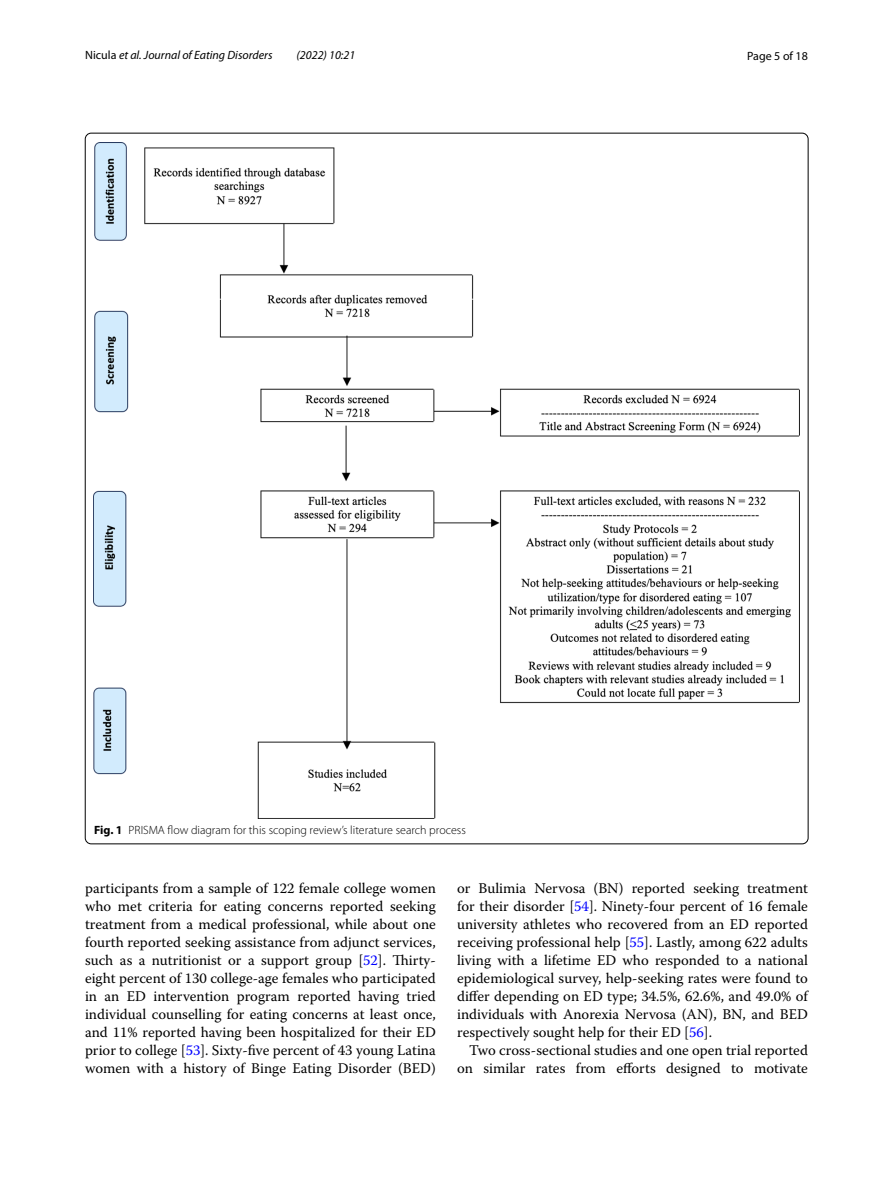
<style>
.page{position:relative;width:893px;height:1187px;background:#fff}
.page>*{position:absolute;margin:0;border:0;box-sizing:border-box;transform-origin:0 0}
.t1{font:14.7px/18px "Warnock Pro";color:#000;text-align:justify}
.t2{font:300 12px "Myriad Pro";color:#000}
.t3{font:italic 12px "Myriad Pro";color:#000}
.t4{font:12px "Myriad Pro";color:#000}
.s1{font-style:normal}
.s2{font-weight:700}
.s3{color:#00f}
</style>
<div class="page">
<img style="left:94px;top:142px;width:706px;height:676px">
<p class="t3" style="left:85px;top:48px;width:189px"><span class="s1">Nicula</span> et al. Journal of Eating Disorders</p>
<p class="t3" style="left:297px;top:48px;width:60px">(2022) 10:21</p>
<p class="t4" style="left:747px;top:48px;width:62px">Page 5 of 18</p>
<p class="t2" style="left:94px;top:823px;width:373px"><span class="s2">Fig. 1</span> PRISMA flow diagram for this scoping review’s literature search process</p>
<p class="t1" style="left:85px;top:879px;width:352px">participants from a sample of 122 female college women who met criteria for eating concerns reported seeking treatment from a medical professional, while about one fourth reported seeking assistance from adjunct services, such as a nutritionist or a support group [<span class="s3">52</span>]. Thirty&shy;eight percent of 130 college-age females who participated in an ED intervention program reported having tried individual counselling for eating concerns at least once, and 11% reported having been hospitalized for their ED prior to college [<span class="s3">53</span>]. Sixty-five percent of 43 young Latina women with a history of Binge Eating Disorder (BED)</p>
<p class="t1" style="left:457px;top:878px;width:352px">or Bulimia Nervosa (BN) reported seeking treatment for their disorder [<span class="s3">54</span>]. Ninety-four percent of 16 female university athletes who recovered from an ED reported receiving professional help [<span class="s3">55</span>]. Lastly, among 622 adults living with a lifetime ED who responded to a national epidemiological survey, help-seeking rates were found to differ depending on ED type; 34.5%, 62.6%, and 49.0% of individuals with Anorexia Nervosa (AN), BN, and BED respectively sought help for their ED [<span class="s3">56</span>].</p>
<p class="t1" style="left:457px;top:1040px;width:352px;text-align:right">Two cross-sectional studies and one open trial reported on similar rates from efforts designed to motivate</p>
</div>
